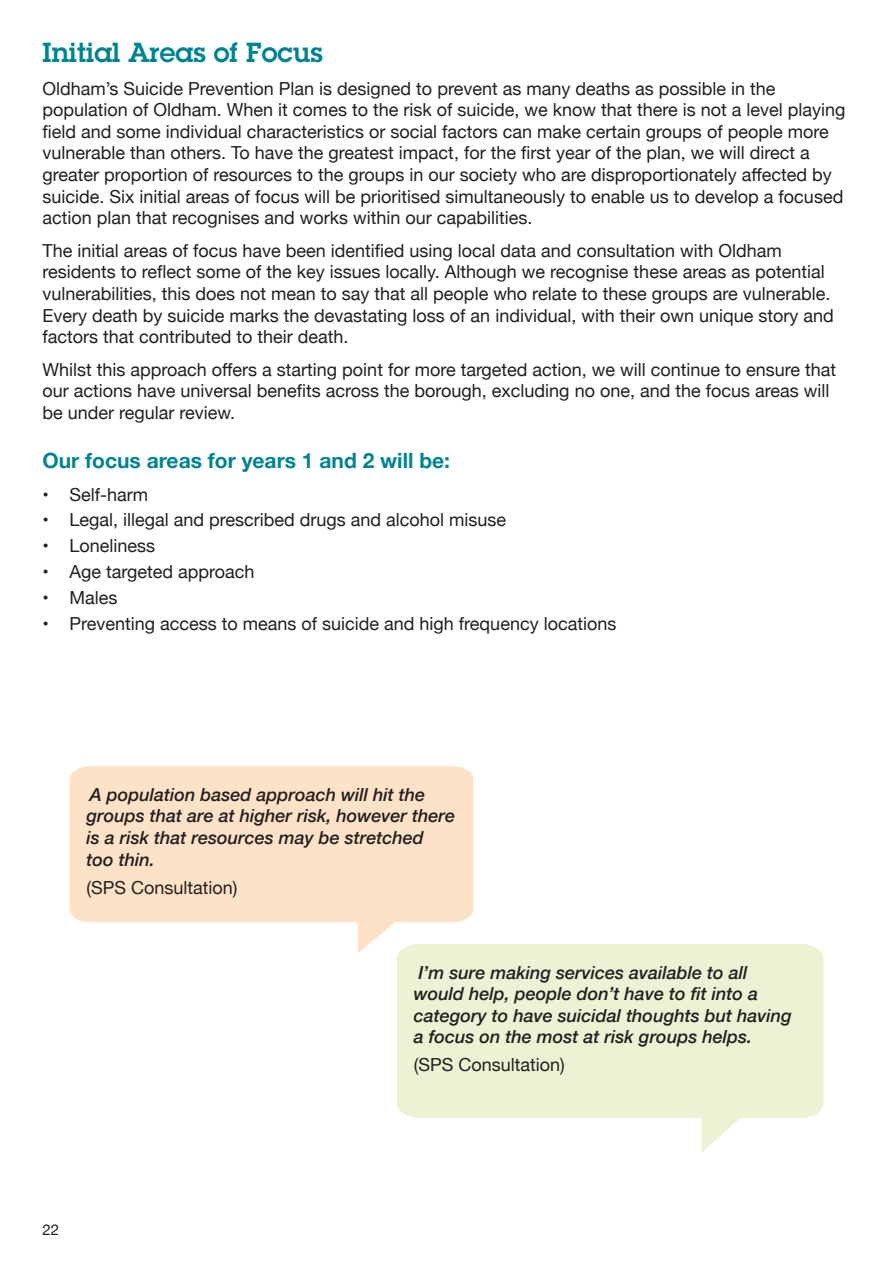
<style>
.page{position:relative;width:893px;height:1263px;background:#fff}
.page>*{position:absolute;margin:0;border:0;box-sizing:border-box;transform-origin:0 0}
.Subhead_H2{font:600 27px "Lubalin Graph Std";color:#00848f}
.Subhead_H3{font:700 21px "Helvetica Neue";color:#00848f}
.Subhead_H2-2{font:18px/21.6px "Helvetica Neue";color:#231f20}
.Body_Text{font:italic 500 18px/21.6px "Helvetica Neue";color:#231f20}
.Body_Text-2{font:18px "Helvetica Neue";color:#231f20}
.t1{font:15px "Helvetica Neue";color:#231f20}
</style>
<div class="page">
<svg style="left:69px;top:766px;width:404px;height:187px;background:#fee6d0"></svg>
<svg style="left:397px;top:944px;width:426px;height:208px;fill:#ecf3d4"></svg>
<h2 class="Subhead_H2" style="left:43px;top:34px;width:282px">Initial Areas of Focus</h2>
<h2 class="Subhead_H2-2" style="left:43px;top:78px;width:804px">Oldham’s Suicide Prevention Plan is designed to prevent as many deaths as possible in the population of Oldham. When it comes to the risk of suicide, we know that there is not a level playing field and some individual characteristics or social factors can make certain groups of people more vulnerable than others. To have the greatest impact, for the first year of the plan, we will direct a greater proportion of resources to the groups in our society who are disproportionately affected by suicide. Six initial areas of focus will be prioritised simultaneously to enable us to develop a focused action plan that recognises and works within our capabilities.</h2>
<h2 class="Subhead_H2-2" style="left:43px;top:241px;width:793px">The initial areas of focus have been identified using local data and consultation with Oldham residents to reflect some of the key issues locally. Although we recognise these areas as potential vulnerabilities, this does not mean to say that all people who relate to these groups are vulnerable.<br>Every death by suicide marks the devastating loss of an individual, with their own unique story and factors that contributed to their death.</h2>
<h2 class="Subhead_H2-2" style="left:43px;top:360px;width:795px">Whilst this approach offers a starting point for more targeted action, we will continue to ensure that our actions have universal benefits across the borough, excluding no one, and the focus areas will be under regular review.</h2>
<p class="Subhead_H3" style="left:43px;top:444px;width:409px">Our focus areas for years 1 and 2 will be:</p>
<h2 class="Subhead_H2-2" style="left:43px;top:484px;width:107px">• Self-harm</h2>
<h2 class="Subhead_H2-2" style="left:43px;top:510px;width:465px">• Legal, illegal and prescribed drugs and alcohol misuse</h2>
<h2 class="Subhead_H2-2" style="left:43px;top:536px;width:114px">• Loneliness</h2>
<h2 class="Subhead_H2-2" style="left:43px;top:562px;width:213px">• Age targeted approach</h2>
<h2 class="Subhead_H2-2" style="left:43px;top:588px;width:77px">• Males</h2>
<h2 class="Subhead_H2-2" style="left:43px;top:614px;width:575px">• Preventing access to means of suicide and high frequency locations</h2>
<p class="Body_Text" style="left:86px;top:782px;width:370px">A population based approach will hit the groups that are at higher risk, however there is a risk that resources may be stretched too thin.</p>
<p class="Body_Text-2" style="left:86px;top:874px;width:153px">(SPS Consultation)</p>
<p class="t1" style="left:43px;top:1218px;width:18px">22</p>
<p class="Body_Text" style="left:414px;top:960px;width:379px">I’m sure making services available to all would help, people don’t have to fit into a category to have suicidal thoughts but having a focus on the most at risk groups helps.</p>
<p class="Body_Text-2" style="left:414px;top:1052px;width:153px">(SPS Consultation)</p>
</div>
